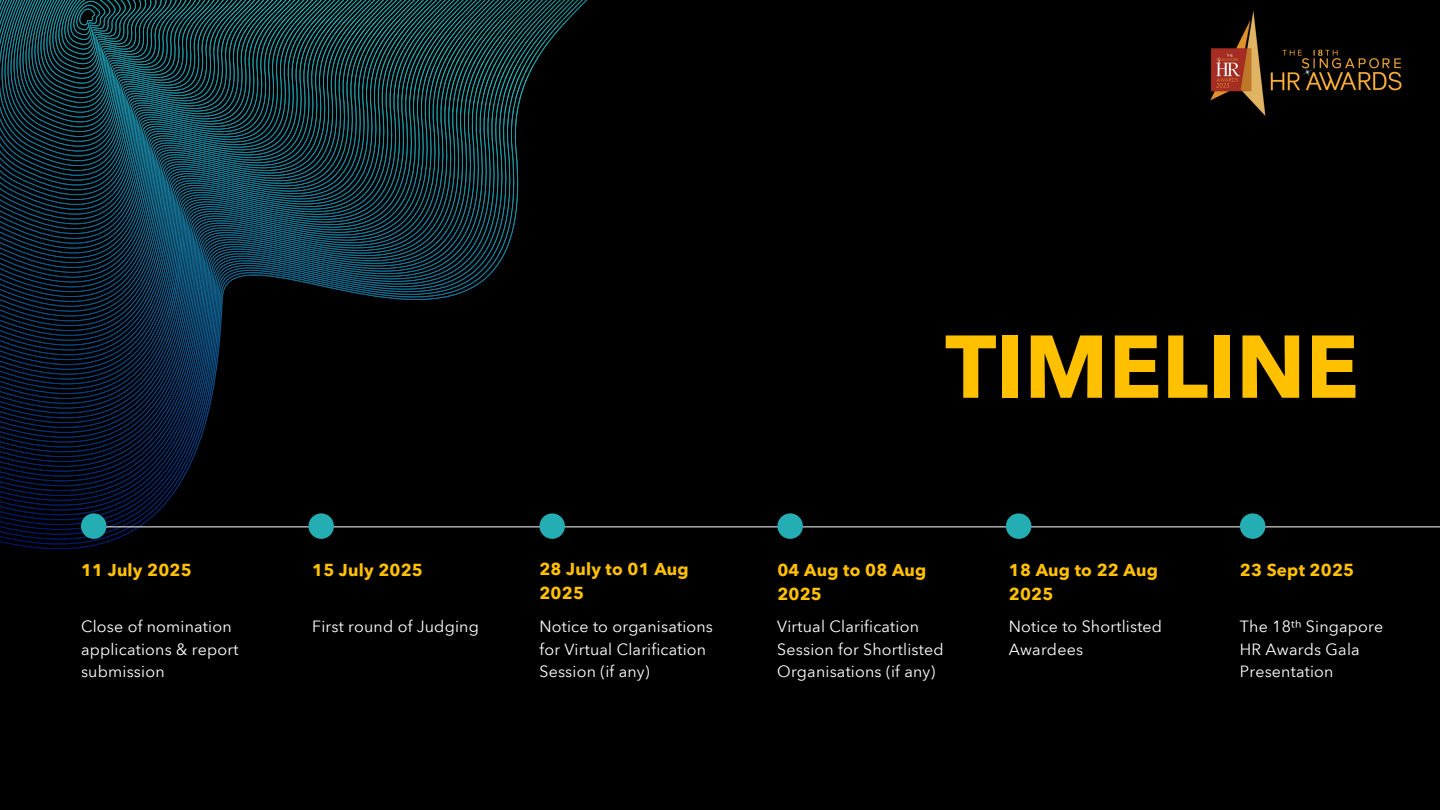
<style>
.page{position:relative;width:1440px;height:810px;background:#000}
.page>*{position:absolute;margin:0;border:0;box-sizing:border-box;transform-origin:0 0}
.t1{font:700 88px "Avenir Next Thai Modern";color:#ffc000}
.t2{font:700 17px/24px "Avenir Next Thai Modern";letter-spacing:.01em;color:#ffc000}
.t3{font:16px/22.5px "Avenir Next Thai Modern";letter-spacing:.01em;color:#fff}
.s1{font-family:"Noto Sans"}
</style>
<div class="page">
<svg style="left:0;top:0;width:719px;height:550px"></svg>
<hr style="left:81px;top:527px;width:1359px;height:1px;background:#fff">
<div style="left:81px;top:513px;width:25px;height:26px;background:#24adb2;border-radius:50%"></div>
<div style="left:308px;top:513px;width:26px;height:26px;background:#24adb2;border-radius:50%"></div>
<div style="left:539px;top:513px;width:26px;height:26px;background:#24adb2;border-radius:50%"></div>
<div style="left:777px;top:513px;width:26px;height:26px;background:#24adb2;border-radius:50%"></div>
<div style="left:1006px;top:513px;width:25px;height:26px;background:#24adb2;border-radius:50%"></div>
<div style="left:1240px;top:513px;width:25px;height:26px;background:#24adb2;border-radius:50%"></div>
<img style="left:1210px;top:11px;width:192px;height:105px">
<p class="t2" style="left:81px;top:557px;width:112px">11 July 2025</p>
<p class="t3" style="left:81px;top:615px;width:159px">Close of nomination applications &amp; report submission</p>
<h1 class="t1" style="left:945px;top:298px;width:415px">TIMELINE</h1>
<p class="t2" style="left:312px;top:557px;width:112px">15 July 2025</p>
<p class="t3" style="left:312px;top:615px;width:168px">First round of Judging</p>
<p class="t2" style="left:539px;top:557px;width:151px">28 July to 01 Aug<br>2025</p>
<p class="t3" style="left:539px;top:615px;width:175px">Notice to organisations for Virtual Clarification<br>Session (if any)</p>
<p class="t2" style="left:777px;top:558px;width:151px">04 Aug to 08 Aug<br>2025</p>
<p class="t2" style="left:1009px;top:558px;width:151px">18 Aug to 22 Aug<br>2025</p>
<p class="t2" style="left:1240px;top:558px;width:116px">23 Sept 2025</p>
<p class="t3" style="left:777px;top:615px;width:168px">Virtual Clarification<br>Session for Shortlisted<br>Organisations (if any)</p>
<p class="t3" style="left:1009px;top:615px;width:155px">Notice to Shortlisted<br>Awardees</p>
<p class="t3" style="left:1240px;top:615px;width:145px">The 18<span class="s1">ᵗʰ</span> Singapore<br>HR Awards Gala<br>Presentation</p>
</div>
